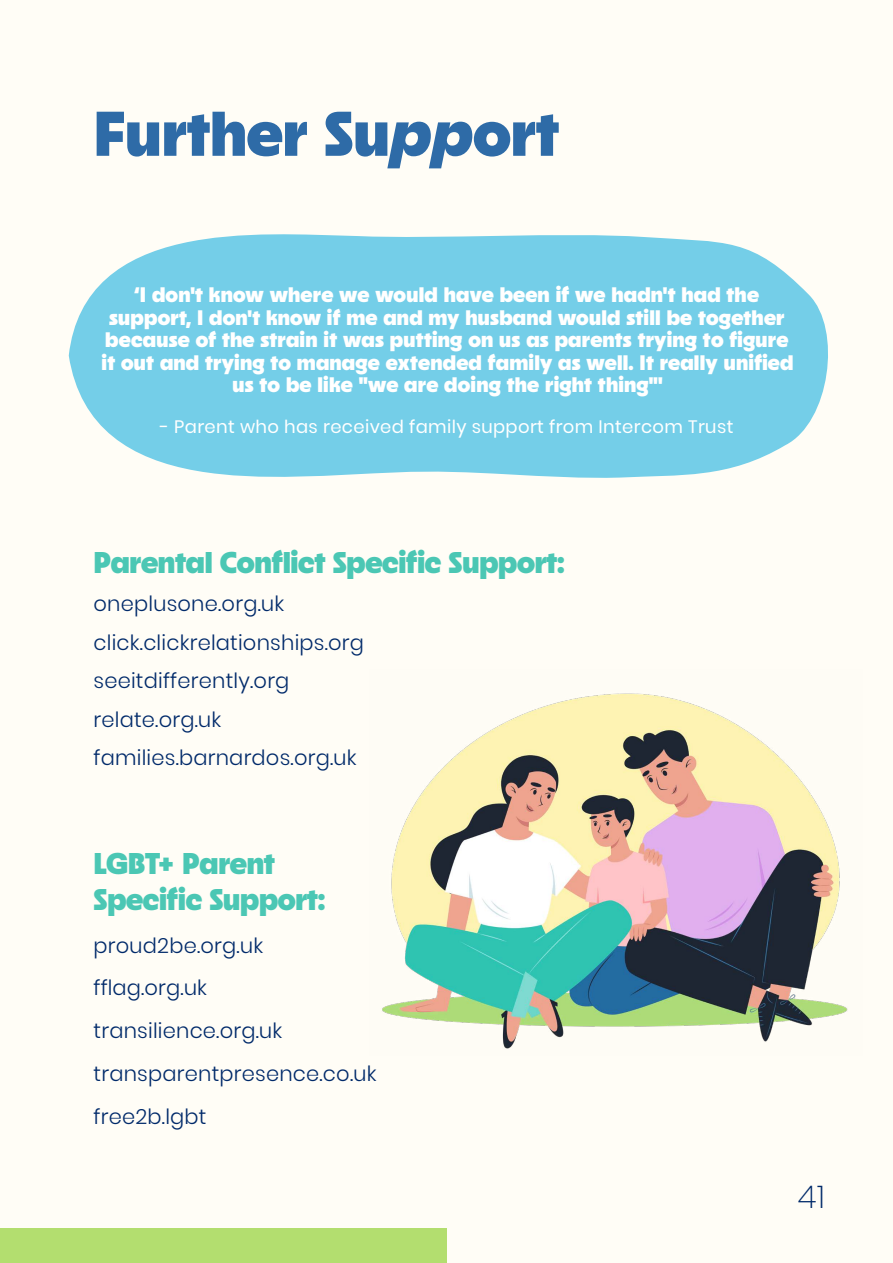
<style>
.page{position:relative;width:893px;height:1263px;background:#fffdf6}
.page>*{position:absolute;margin:0;border:0;box-sizing:border-box;transform-origin:0 0}
.t1{font:900 63px "Neighbor";color:#2e6ba7}
.t2{font:200 31.5px "Poppins";color:#012a6a}
.t3{font:900 30px/36px "Neighbor";letter-spacing:-.01em;color:#4bc7b4}
.t4{font:900 21px/22.5px "Neighbor";letter-spacing:.01em;color:#fff;text-align:center}
.t5{font:300 21px/38.5px "Poppins";letter-spacing:.01em;color:#012a6a}
.t6{font:18px "Poppins";letter-spacing:.02em;color:#fff}
.s1{font-style:italic}
</style>
<div class="page">
<svg style="left:69px;top:234px;width:759px;height:244px;background:#83d3e9"></svg>
<img style="left:382px;top:693px;width:466px;height:356px">
<div style="left:0;top:1229px;width:446px;height:34px;background:#b3de6f"></div>
<h1 class="t1" style="left:94px;top:94px;width:467px">Further Su<span class="s1">pp</span>ort</h1>
<p class="t4" style="left:102px;top:283px;width:693px">‘I don't know where we would have been if we hadn't had the support, I don't know if me and my husband would still be together because of the strain it was putting on us as parents trying to figure it out and trying to manage extended family as well. It really unified us to be like "we are doing the right thing"'</p>
<p class="t6" style="left:160px;top:416px;width:575px">- Parent who has received family support from Intercom Trust</p>
<h3 class="t3" style="left:94px;top:543px;width:473px">Parental Conflict Specific Support:</h3>
<p class="t5" style="left:94px;top:584px;width:272px">oneplusone.org.uk click.clickrelationships.org seeitdifferently.org relate.org.uk families.barnardos.org.uk</p>
<h3 class="t3" style="left:94px;top:845px;width:233px">LGBT+ Parent<br>Specific Support:</h3>
<p class="t5" style="left:94px;top:924px;width:284px;line-height:42.8px">proud2be.org.uk fflag.org.uk transilience.org.uk transparentpresence.co.uk free2b.lgbt</p>
<h2 class="t2" style="left:798px;top:1178px;width:29px">41</h2>
</div>
